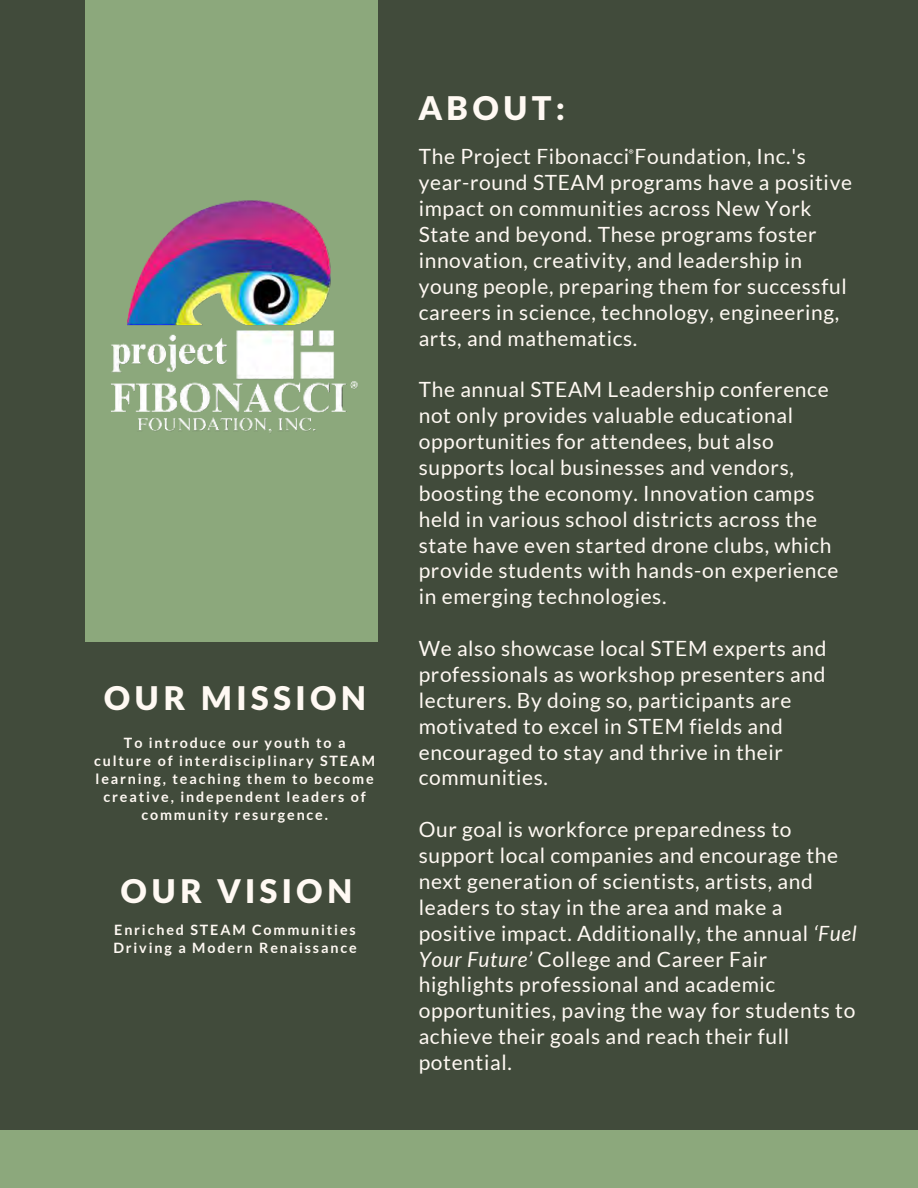
<style>
.page{position:relative;width:918px;height:1188px;background:#414b3b}
.page>*{position:absolute;margin:0;border:0;box-sizing:border-box;transform-origin:0 0}
.t1{font:900 32.7px "Lato Latin";letter-spacing:.13em;color:#fff9f3}
.t2{font:21px/25.8px "Lato";letter-spacing:.03em;color:#fff9f3}
.t3{font:700 14.25px/18px "Lato";letter-spacing:.13em;color:#fff9f3;text-align:center}
.s1{font-style:italic}
</style>
<div class="page">
<div style="left:85px;top:0;width:293px;height:641px;background:#8ca87c"></div>
<div style="left:0;top:1131px;width:918px;height:57px;background:#8ca87c"></div>
<img style="left:111px;top:200px;width:247px;height:234px">
<svg style="left:629px;top:149px;width:4px;height:5px"></svg>
<h1 class="t1" style="left:104px;top:679px;width:264px">OUR MISSION</h1>
<p class="t3" style="left:94px;top:734px;width:283px">To introduce our youth to a culture of interdisciplinary STEAM learning, teaching them to become creative, independent leaders of community resurgence.</p>
<h1 class="t1" style="left:121px;top:871px;width:234px">OUR VISION</h1>
<p class="t3" style="left:113px;top:921px;width:245px;text-align:left">Enriched STEAM Communities<br>Driving a Modern Renaissance</p>
<h1 class="t1" style="left:419px;top:89px;width:148px">ABOUT:</h1>
<p class="t2" style="left:419px;top:144px;width:435px">The Project Fibonacci Foundation, Inc.'s year-round STEAM programs have a positive impact on communities across New York State and beyond. These programs foster innovation, creativity, and leadership in young people, preparing them for successful careers in science, technology, engineering, arts, and mathematics.</p>
<p class="t2" style="left:419px;top:377px;width:421px">The annual STEAM Leadership conference not only provides valuable educational opportunities for attendees, but also supports local businesses and vendors, boosting the economy. Innovation camps held in various school districts across the state have even started drone clubs, which provide students with hands-on experience in emerging technologies.</p>
<p class="t2" style="left:419px;top:635px;width:409px">We also showcase local STEM experts and professionals as workshop presenters and lecturers. By doing so, participants are motivated to excel in STEM fields and encouraged to stay and thrive in their communities.</p>
<p class="t2" style="left:419px;top:817px;width:439px">Our goal is workforce preparedness to support local companies and encourage the next generation of scientists, artists, and leaders to stay in the area and make a positive impact. Additionally, the annual <span class="s1">‘Fuel Your Future’</span> College and Career Fair highlights professional and academic opportunities, paving the way for students to achieve their goals and reach their full potential.</p>
</div>
